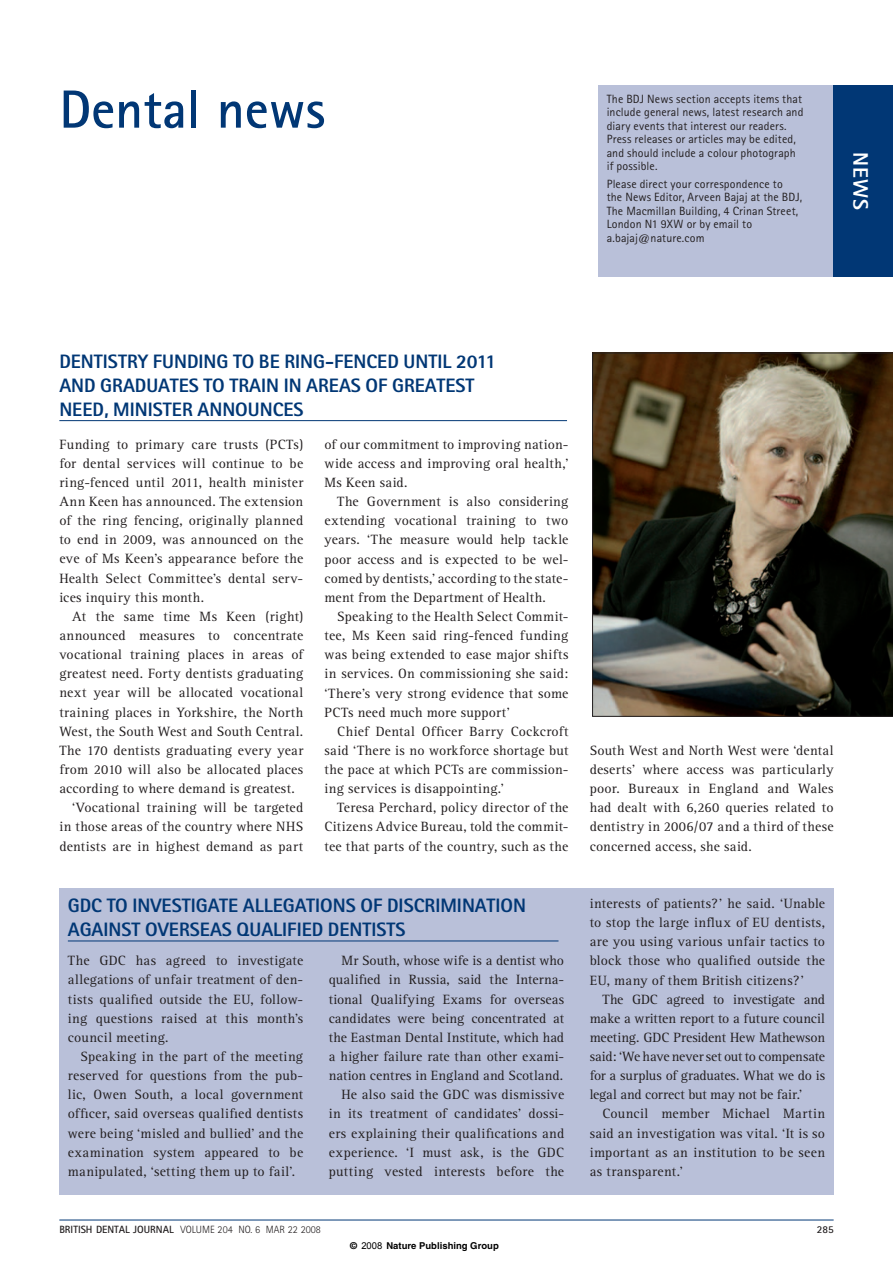
<style>
.page{position:relative;width:893px;height:1263px;background:#fff}
.page>*{position:absolute;margin:0;border:0;box-sizing:border-box;transform-origin:0 0}
.t1{font:700 53.85px "Rotis Sans Serif";color:#013775}
.t2{font:800 21px "Rotis Sans Serif";color:#fff}
.t3{font:800 19.5px/23.9px "Rotis Sans Serif";color:#013775}
.t4{font:13.95px/19.2px "Rotis Serif";letter-spacing:.015em;color:#231f20;text-align:justify}
.t5{font:13.95px "Rotis Serif";letter-spacing:-.01em;color:#231f20}
.t6{font:13.95px "Rotis Serif";letter-spacing:-.015em;color:#231f20}
.t7{font:12px/13.5px "Rotis Sans Serif";letter-spacing:.01em;color:#231f20}
.t8{font:300 10.5px "Rotis Sans Serif";color:#231f20}
.t9{font:700 10.5px "Rotis Sans Serif";color:#231f20}
.t10{font:700 9.45px "Helvetica";color:#000}
.s1{font-weight:700}
.s2{font-family:"Arial";font-weight:400}
</style>
<div class="page">
<hr style="left:59px;top:420px;width:508px;height:1px;background:#013775">
<hr style="left:59px;top:1220px;width:774px;height:1px;background:#013775">
<div style="left:598px;top:85px;width:294px;height:191px;background:#b9c0d9"></div>
<div style="left:833px;top:85px;width:59px;height:191px;background:#013775"></div>
<div style="left:59px;top:889px;width:774px;height:306px;background:#b9c0d9"></div>
<hr style="left:68px;top:941px;width:490px;height:1px;background:#013775">
<img style="left:592px;top:353px;width:300px;height:364px">
<h1 class="t1" style="left:59px;top:91px;width:267px">Dental news</h1>
<p class="t7" style="left:606px;top:93px;width:198px">The BDJ News section accepts items that include general news, latest research and diary events that interest our readers.<br>Press releases or articles may be edited, and should include a colour photograph if possible.</p>
<p class="t7" style="left:606px;top:178px;width:197px">Please direct your correspondence to<br>the News Editor, Arveen Bajaj at the BDJ, The Macmillan Building, 4 Crinan Street, London N1 9XW or by email to a.bajaj@nature.com</p>
<p class="t2" style="left:868px;top:152px;width:60px;rotate:90deg">NEWS</p>
<h4 class="t3" style="left:59px;top:352px;width:438px">DENTISTRY FUNDING TO BE RING-FENCED UNTIL 2011<br>AND GRADUATES TO TRAIN IN AREAS OF GREATEST<br>NEED, MINISTER ANNOUNCES</h4>
<p class="t4" style="left:59px;top:436px;width:245px">Funding to primary care trusts (PCTs) for dental services will continue to be ring-fenced until 2011, health minister Ann Keen has announced. The extension of the ring fencing, originally planned to end in 2009, was announced on the eve of Ms Keen’s appearance before the Health Select Committee’s dental serv&shy;ices inquiry this month.</p>
<p class="t4" style="left:59px;top:608px;width:245px;text-indent:13px">At the same time Ms Keen (right) announced measures to concentrate vocational training places in areas of greatest need. Forty dentists graduating next year will be allocated vocational training places in Yorkshire, the North West, the South West and South Central.<br>The 170 dentists graduating every year from 2010 will also be allocated places according to where demand is greatest.</p>
<p class="t4" style="left:59px;top:799px;width:245px;text-indent:13px">‘Vocational training will be targeted in those areas of the country where NHS dentists are in highest demand as part</p>
<p class="t4" style="left:324px;top:436px;width:245px">of our commitment to improving nation&shy;wide access and improving oral health,’ Ms Keen said.</p>
<p class="t4" style="left:324px;top:493px;width:245px;text-indent:13px">The Government is also considering extending vocational training to two years. ‘The measure would help tackle poor access and is expected to be wel&shy;comed by dentists,’ according to the state&shy;ment from the Department of Health.</p>
<p class="t4" style="left:324px;top:608px;width:245px;text-indent:13px">Speaking to the Health Select Commit&shy;tee, Ms Keen said ring-fenced funding was being extended to ease major shifts in services. On commissioning she said: ‘There’s very strong evidence that some PCTs need much more support’</p>
<p class="t4" style="left:324px;top:723px;width:245px;text-indent:13px">Chief Dental Officer Barry Cockcroft said ‘There is no workforce shortage but the pace at which PCTs are commission&shy;ing services is disappointing.’</p>
<p class="t4" style="left:324px;top:799px;width:245px;text-indent:13px">Teresa Perchard, policy director of the Citizens Advice Bureau, told the commit&shy;tee that parts of the country, such as the</p>
<p class="t3" style="left:68px;top:896px;width:459px">GDC TO INVESTIGATE ALLEGATIONS OF DISCRIMINATION<br>AGAINST OVERSEAS QUALIFIED DENTISTS</p>
<p class="t4" style="left:68px;top:952px;width:237px">The GDC has agreed to investigate</p>
<p class="t4" style="left:68px;top:971px;width:237px">allegations of unfair treatment of den-</p>
<p class="t4" style="left:68px;top:991px;width:237px">tists qualified outside the EU, follow-</p>
<p class="t4" style="left:68px;top:1010px;width:237px">ing questions raised at this month’s</p>
<p class="t4" style="left:68px;top:1029px;width:102px">council meeting.</p>
<p class="t4" style="left:81px;top:1048px;width:224px">Speaking in the part of the meeting</p>
<p class="t4" style="left:68px;top:1067px;width:237px">reserved for questions from the pub-</p>
<p class="t4" style="left:68px;top:1086px;width:237px">lic, Owen South, a local government</p>
<p class="t4" style="left:68px;top:1105px;width:237px">officer, said overseas qualified dentists</p>
<p class="t4" style="left:68px;top:1125px;width:237px">were being ‘misled and bullied’ and the</p>
<p class="t4" style="left:68px;top:1144px;width:237px">examination system appeared to be</p>
<p class="t4" style="left:68px;top:1163px;width:229px">manipulated, ‘setting them up to fail’.</p>
<p class="t4" style="left:329px;top:952px;width:237px;text-align:right">Mr South, whose wife is a dentist who qualified in Russia, said the Interna&shy;tional Qualifying Exams for overseas candidates were being concentrated at the Eastman Dental Institute, which had a higher failure rate than other exami&shy;nation centres in England and Scotland.<br>He also said the GDC was dismissive in its treatment of candidates’ dossi&shy;ers explaining their qualifications and experience. ‘I must ask, is the GDC putting vested interests before the</p>
<p class="t4" style="left:589px;top:742px;width:245px">South West and North West were ‘dental deserts’ where access was particularly poor. Bureaux in England and Wales had dealt with 6,260 queries related to dentistry in 2006/07 and a third of these concerned access, she said.</p>
<p class="t4" style="left:589px;top:895px;width:237px">interests of patients?’ he said. ‘Unable</p>
<p class="t4" style="left:589px;top:914px;width:237px">to stop the large influx of EU dentists,</p>
<p class="t4" style="left:589px;top:933px;width:237px">are you using various unfair tactics to</p>
<p class="t4" style="left:589px;top:952px;width:237px">block those who qualified outside the</p>
<p class="t4" style="left:589px;top:972px;width:215px">EU, many of them British citizens?’</p>
<p class="t5" style="left:602px;top:994px;width:224px">The GDC agreed to investigate and</p>
<p class="t4" style="left:589px;top:1010px;width:237px">make a written report to a future council</p>
<p class="t5" style="left:589px;top:1032px;width:237px">meeting. GDC President Hew Mathewson</p>
<p class="t6" style="left:589px;top:1051px;width:237px">said: ‘We have never set out to compensate</p>
<p class="t6" style="left:589px;top:1071px;width:237px">for a surplus of graduates. What we do is</p>
<p class="t5" style="left:589px;top:1090px;width:214px">legal and correct but may not be fair.’</p>
<p class="t4" style="left:602px;top:1106px;width:224px">Council member Michael Martin</p>
<p class="t4" style="left:589px;top:1125px;width:237px">said an investigation was vital. ‘It is so</p>
<p class="t4" style="left:589px;top:1144px;width:237px">important as an institution to be seen</p>
<p class="t4" style="left:589px;top:1163px;width:95px">as transparent.’</p>
<p class="t8" style="left:59px;top:1226px;width:263px"><span class="s1">BRITISH DENTAL JOURNAL</span> VOLUME 204 NO. 6 MAR 22 2008</p>
<p class="t9" style="left:816px;top:1226px;width:18px">285</p>
<p class="t10" style="left:350px;top:1240px;width:150px">© <span class="s2">2008</span> Nature Publishing Group</p>
</div>
